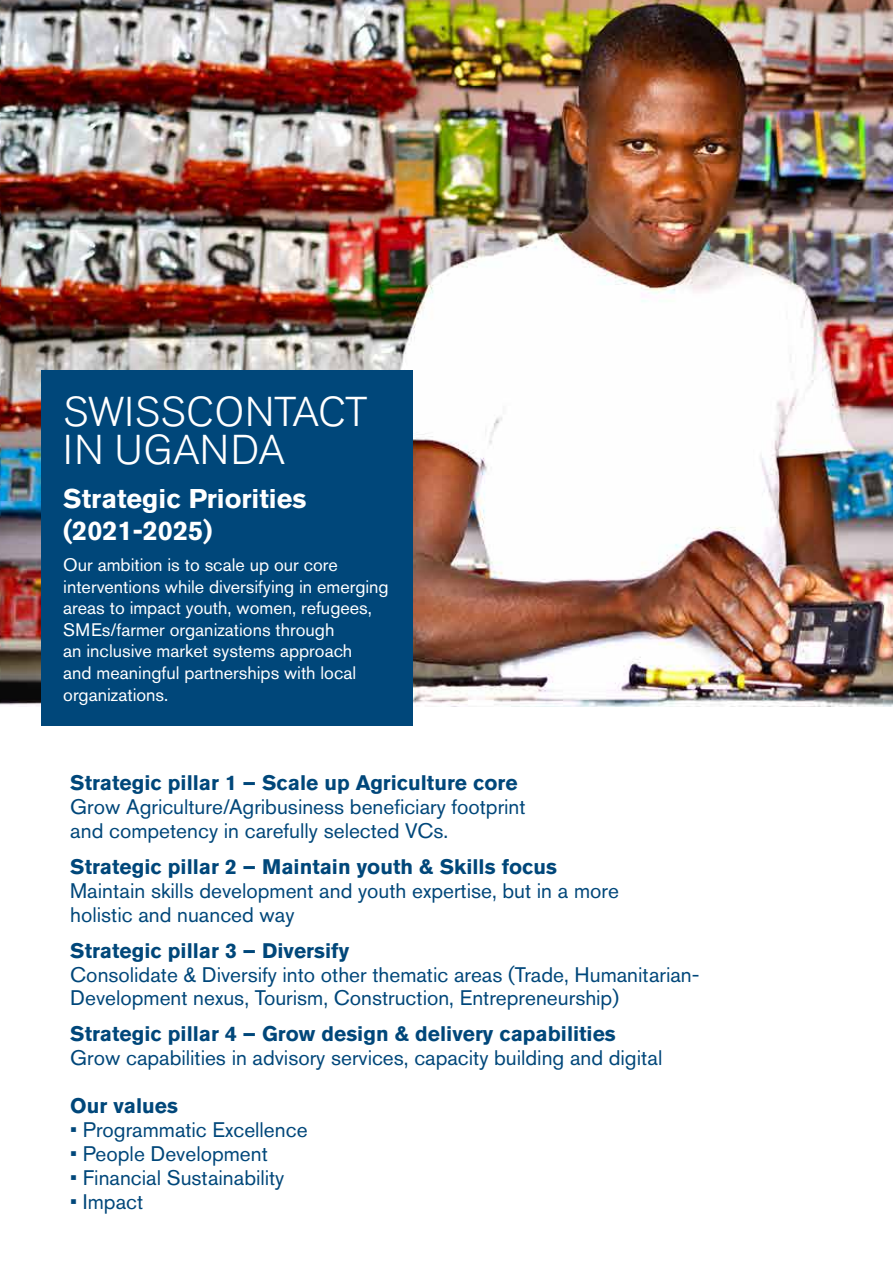
<style>
.page{position:relative;width:893px;height:1263px;background:#fff}
.page>*{position:absolute;margin:0;border:0;box-sizing:border-box;transform-origin:0 0}
.t1{font:300 41.4px/38.5px "Akzidenz Grotesk BQ";color:#fff}
.t2{font:700 26.85px/32.8px "Akzidenz Grotesk BQ";color:#fff}
.t3{font:21px/23.9px "Akzidenz Grotesk BQ";color:#00477a}
.t4{font:700 21px "Akzidenz Grotesk BQ";color:#00477a}
.t5{font:18px/21.6px "Akzidenz Grotesk BQ";color:#fff}
</style>
<div class="page">
<img style="left:0;top:0;width:893px;height:706px">
<div style="left:41px;top:371px;width:371px;height:355px;background:#00477a"></div>
<h1 class="t1" style="left:63px;top:393px;width:306px">SWISSCONTACT<br>IN UGANDA</h1>
<p class="t2" style="left:63px;top:482px;width:245px">Strategic Priorities (2021-2025)</p>
<p class="t5" style="left:63px;top:554px;width:327px">Our ambition is to scale up our core interventions while diversifying in emerging areas to impact youth, women, refugees, SMEs/farmer organizations through<br>an inclusive market systems approach<br>and meaningful partnerships with local organizations.</p>
<p class="t4" style="left:70px;top:771px;width:449px">Strategic pillar 1 – Scale up Agriculture core</p>
<p class="t3" style="left:70px;top:795px;width:457px">Grow Agriculture/Agribusiness beneficiary footprint and competency in carefully selected VCs.</p>
<p class="t4" style="left:70px;top:854px;width:488px">Strategic pillar 2 – Maintain youth &amp; Skills focus</p>
<p class="t3" style="left:70px;top:878px;width:550px">Maintain skills development and youth expertise, but in a more holistic and nuanced way</p>
<p class="t4" style="left:70px;top:938px;width:281px">Strategic pillar 3 – Diversify</p>
<p class="t3" style="left:70px;top:962px;width:631px">Consolidate &amp; Diversify into other thematic areas (Trade, Humanitarian-<br>Development nexus, Tourism, Construction, Entrepreneurship)</p>
<p class="t4" style="left:70px;top:1022px;width:547px">Strategic pillar 4 – Grow design &amp; delivery capabilities</p>
<p class="t3" style="left:70px;top:1046px;width:594px">Grow capabilities in advisory services, capacity building and digital</p>
<p class="t4" style="left:70px;top:1093px;width:109px">Our values</p>
<p class="t3" style="left:70px;top:1117px;width:239px">• Programmatic Excellence</p>
<p class="t3" style="left:70px;top:1141px;width:199px">• People Development</p>
<p class="t3" style="left:70px;top:1165px;width:216px">• Financial Sustainability</p>
<p class="t3" style="left:70px;top:1189px;width:74px">• Impact</p>
</div>
